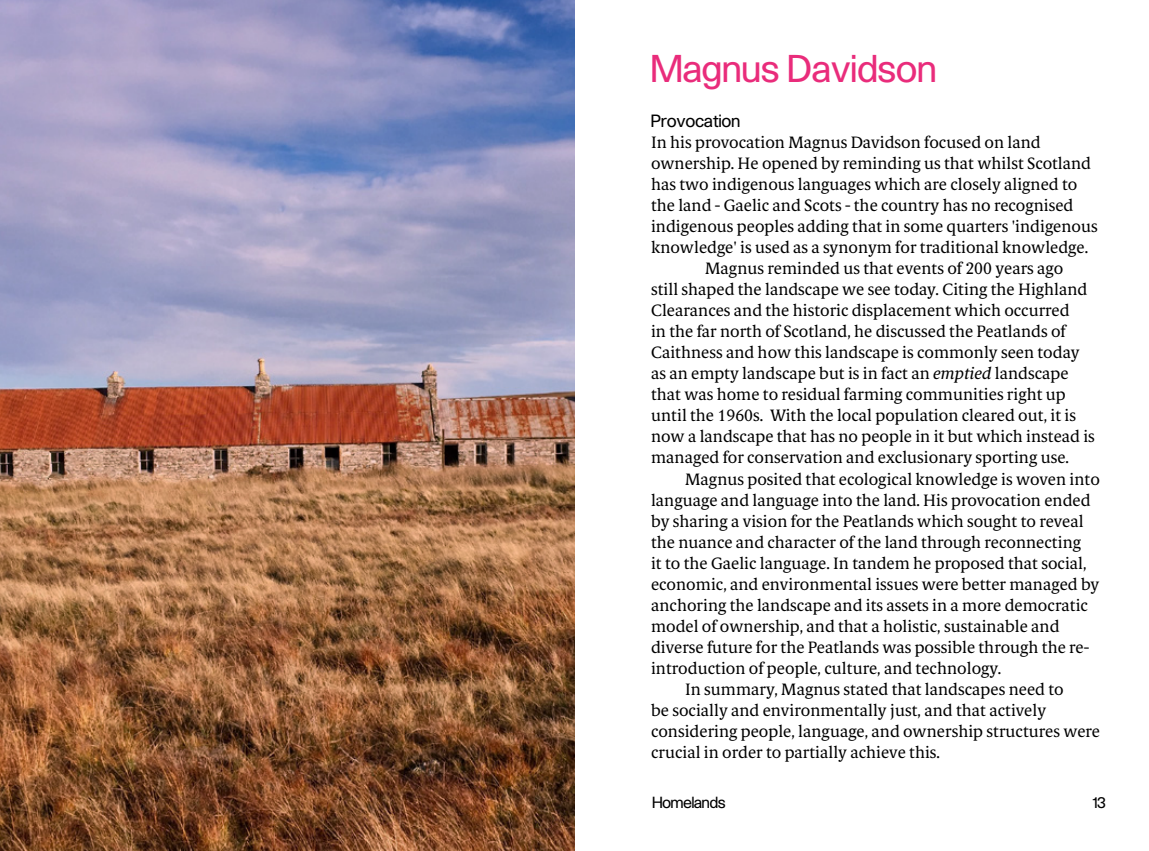
<style>
.page{position:relative;width:1149px;height:851px;background:#fff}
.page>*{position:absolute;margin:0;border:0;box-sizing:border-box;transform-origin:0 0}
.t1{font:36px "Sh Unica Haas 21";letter-spacing:.02em;color:#e92c7b}
.t2{font:16.5px "Berlingske Serif Tx";color:#000}
.t3{font:16.5px "Sh Unica Haas 21";letter-spacing:.02em;color:#000}
.t4{font:15px "Sh Unica Haas 21";color:#000}
.s1{font-style:italic}
</style>
<div class="page">
<img style="left:0;top:0;width:574px;height:850px">
<h1 class="t1" style="left:651px;top:47px;width:286px">Magnus Davidson</h1>
<p class="t3" style="left:651px;top:111px;width:91px">Provocation</p>
<p class="t2" style="left:651px;top:131px;width:391px">In his provocation Magnus Davidson focused on land</p>
<p class="t2" style="left:651px;top:152px;width:441px">ownership. He opened by reminding us that whilst Scotland</p>
<p class="t2" style="left:651px;top:173px;width:428px">has two indigenous languages which are closely aligned to</p>
<p class="t2" style="left:651px;top:194px;width:423px">the land - Gaelic and Scots - the country has no recognised</p>
<p class="t2" style="left:651px;top:215px;width:448px">indigenous peoples adding that in some quarters 'indigenous</p>
<p class="t2" style="left:651px;top:236px;width:438px">knowledge' is used as a synonym for traditional knowledge.</p>
<p class="t2" style="left:705px;top:257px;width:359px">Magnus reminded us that events of 200 years ago</p>
<p class="t2" style="left:651px;top:278px;width:438px">still shaped the landscape we see today. Citing the Highland</p>
<p class="t2" style="left:651px;top:299px;width:420px">Clearances and the historic displacement which occurred</p>
<p class="t2" style="left:651px;top:320px;width:416px">in the far north of Scotland, he discussed the Peatlands of</p>
<p class="t2" style="left:651px;top:341px;width:430px">Caithness and how this landscape is commonly seen today</p>
<p class="t2" style="left:651px;top:362px;width:419px">as an empty landscape but is in fact an <span class="s1">emptied</span> landscape</p>
<p class="t2" style="left:651px;top:383px;width:416px">that was home to residual farming communities right up</p>
<p class="t2" style="left:651px;top:404px;width:426px">until the 1960s. With the local population cleared out, it is</p>
<p class="t2" style="left:651px;top:425px;width:445px">now a landscape that has no people in it but which instead is</p>
<p class="t2" style="left:651px;top:446px;width:419px">managed for conservation and exclusionary sporting use.</p>
<p class="t2" style="left:685px;top:467px;width:416px">Magnus posited that ecological knowledge is woven into</p>
<p class="t2" style="left:651px;top:488px;width:441px">language and language into the land. His provocation ended</p>
<p class="t2" style="left:651px;top:509px;width:434px">by sharing a vision for the Peatlands which sought to reveal</p>
<p class="t2" style="left:651px;top:530px;width:431px">the nuance and character of the land through reconnecting</p>
<p class="t2" style="left:651px;top:551px;width:437px">it to the Gaelic language. In tandem he proposed that social,</p>
<p class="t2" style="left:651px;top:572px;width:450px">economic, and environmental issues were better managed by</p>
<p class="t2" style="left:651px;top:593px;width:438px">anchoring the landscape and its assets in a more democratic</p>
<p class="t2" style="left:651px;top:614px;width:410px">model of ownership, and that a holistic, sustainable and</p>
<p class="t2" style="left:651px;top:635px;width:439px">diverse future for the Peatlands was possible through the re-</p>
<p class="t2" style="left:651px;top:656px;width:352px">introduction of people, culture, and technology.</p>
<p class="t2" style="left:685px;top:677px;width:380px">In summary, Magnus stated that landscapes need to</p>
<p class="t2" style="left:651px;top:698px;width:396px">be socially and environmentally just, and that actively</p>
<p class="t2" style="left:651px;top:719px;width:450px">considering people, language, and ownership structures were</p>
<p class="t2" style="left:651px;top:740px;width:290px">crucial in order to partially achieve this.</p>
<p class="t4" style="left:652px;top:793px;width:74px">Homelands</p>
<p class="t4" style="left:1092px;top:793px;width:14px">13</p>
</div>
